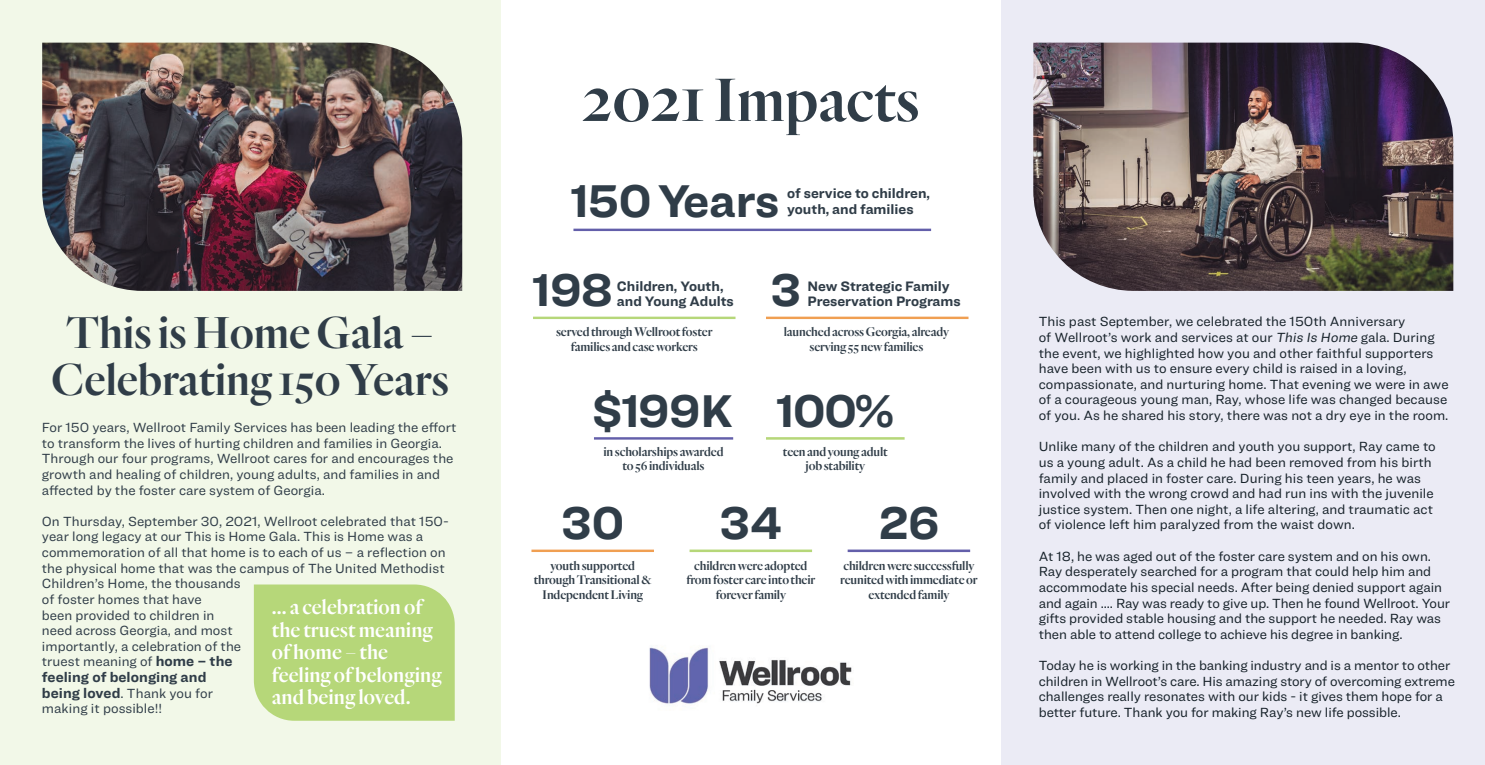
<style>
.page{position:relative;width:1485px;height:765px;background:#fff}
.page>*{position:absolute;margin:0;border:0;box-sizing:border-box;transform-origin:0 0}
.t1{font:600 63.12px "Quarto";letter-spacing:-.005em;color:#303d48}
.t2{font:700 47.62px "Ringside";letter-spacing:-.005em;color:#303d48}
.t3{font:600 46.25px/47.5px "Quarto";letter-spacing:-.005em;color:#303d48;text-align:center}
.Body_Copy{font:600 21.5px/22.6px "Quarto";letter-spacing:.005em;color:#fff}
.Body_Copy-2{font:700 14.62px "Ringside";letter-spacing:.005em;color:#303d48}
.t4{font:700 14.25px/15.6px "Ringside";color:#303d48}
.Body_Copy-3{font:13.75px/15.6px "Ringside";letter-spacing:-.005em;color:#17222a}
.Body_Copy-4{font:13.75px/15.6px "Ringside";letter-spacing:.005em;color:#303d48}
.t5{font:600 13px/14.2px "Quarto";letter-spacing:-.01em;color:#303d48;text-align:center}
.s1{font-weight:700;font-size:14.62px}
.s2{font-size:68px}
.s3{font-style:italic}
</style>
<div class="page">
<div style="left:1001px;top:0;width:484px;height:765px;background:#ebebf5"></div>
<div style="left:0;top:0;width:500px;height:765px;background:#f2f8e8"></div>
<img style="left:42px;top:43px;width:420px;height:248px">
<hr style="left:573px;top:229px;width:358px;height:2px;background:#635faa">
<img style="left:649px;top:646px;width:203px;height:58px">
<hr style="left:533px;top:317px;width:203px;height:2px;background:#b6d779">
<hr style="left:766px;top:317px;width:203px;height:2px;background:#f09f52">
<hr style="left:594px;top:437px;width:139px;height:3px;background:#635faa">
<hr style="left:766px;top:437px;width:139px;height:3px;background:#b6d779">
<hr style="left:690px;top:550px;width:122px;height:2px;background:#b6d779">
<hr style="left:531px;top:550px;width:123px;height:2px;background:#f09f52">
<hr style="left:848px;top:550px;width:122px;height:2px;background:#635faa">
<img style="left:1033px;top:43px;width:420px;height:248px">
<div style="left:254px;top:585px;width:201px;height:136px;background:#b6d779"></div>
<p class="t3" style="left:51px;top:308px;width:399px">This is Home Gala –<br>Celebrating 150 Years</p>
<p class="Body_Copy-4" style="left:42px;top:419px;width:416px">For 150 years, Wellroot Family Services has been leading the effort to transform the lives of hurting children and families in Georgia.<br>Through our four programs, Wellroot cares for and encourages the growth and healing of children, young adults, and families in and affected by the foster care system of Georgia.</p>
<p class="Body_Copy-4" style="left:42px;top:513px;width:409px">On Thursday, September 30, 2021, Wellroot celebrated that 150- year long legacy at our This is Home Gala. This is Home was a commemoration of all that home is to each of us – a reflection on the physical home that was the campus of The United Methodist Children’s Home, the thousands<br>of foster homes that have<br>been provided to children in<br>need across Georgia, and most<br>importantly, a celebration of the<br>truest meaning of <span class="s1">home – the</span></p>
<p class="Body_Copy-2" style="left:42px;top:666px;width:166px">feeling of belonging and</p>
<p class="Body_Copy-4" style="left:42px;top:685px;width:173px"><span class="s1">being loved</span>. Thank you for making it possible!!</p>
<p class="Body_Copy" style="left:272px;top:595px;width:171px">... a celebration of the truest meaning of home – the feeling of belonging and being loved.</p>
<p class="t1" style="left:582px;top:58px;width:339px"><span class="s2">2021</span> Impacts</p>
<p class="t2" style="left:570px;top:165px;width:210px">150 Years</p>
<p class="t4" style="left:787px;top:185px;width:144px">of service to children,</p>
<p class="t4" style="left:787px;top:201px;width:128px">youth, and families</p>
<p class="t2" style="left:532px;top:255px;width:82px">198</p>
<p class="t4" style="left:617px;top:278px;width:108px">Children, Youth,</p>
<p class="t4" style="left:617px;top:293px;width:118px">and Young Adults</p>
<p class="t5" style="left:556px;top:325px;width:158px">served through Wellroot foster families and case workers</p>
<p class="t2" style="left:771px;top:255px;width:32px">3</p>
<p class="t5" style="left:784px;top:325px;width:167px">launched across Georgia, already serving 55 new families</p>
<p class="t4" style="left:807px;top:278px;width:155px">New Strategic Family<br>Preservation Programs</p>
<p class="t2" style="left:592px;top:375px;width:143px">$199K</p>
<p class="t5" style="left:604px;top:445px;width:122px">in scholarships awarded to 56 individuals</p>
<p class="t2" style="left:776px;top:375px;width:120px">100%</p>
<p class="t5" style="left:783px;top:445px;width:106px">teen and young adult job stability</p>
<p class="t2" style="left:720px;top:488px;width:64px">34</p>
<p class="t5" style="left:686px;top:558px;width:130px">children were adopted from foster care into their forever family</p>
<p class="t2" style="left:561px;top:488px;width:65px">30</p>
<p class="t5" style="left:534px;top:558px;width:119px">youth supported through Transitional &amp;<br>Independent Living</p>
<p class="t2" style="left:878px;top:488px;width:62px">26</p>
<p class="t5" style="left:840px;top:558px;width:139px">children were successfully reunited with immediate or extended family</p>
<p class="Body_Copy-3" style="left:1039px;top:314px;width:411px">This past September, we celebrated the 150th Anniversary<br>of Wellroot’s work and services at our <span class="s3">This Is Home</span>gala. During the event, we highlighted how you and other faithful supporters have been with us to ensure every child is raised in a loving, compassionate, and nurturing home. That evening we were in awe of a courageous young man, Ray, whose life was changed because of you. As he shared his story, there was not a dry eye in the room.</p>
<p class="Body_Copy-3" style="left:1039px;top:439px;width:399px">Unlike many of the children and youth you support, Ray came to us a young adult. As a child he had been removed from his birth family and placed in foster care. During his teen years, he was involved with the wrong crowd and had run ins with the juvenile justice system. Then one night, a life altering, and traumatic act of violence left him paralyzed from the waist down.</p>
<p class="Body_Copy-3" style="left:1039px;top:548px;width:413px">At 18, he was aged out of the foster care system and on his own.<br>Ray desperately searched for a program that could help him and accommodate his special needs. After being denied support again and again .... Ray was ready to give up. Then he found Wellroot. Your gifts provided stable housing and the support he needed. Ray was then able to attend college to achieve his degree in banking.</p>
<p class="Body_Copy-3" style="left:1039px;top:657px;width:418px">Today he is working in the banking industry and is a mentor to other children in Wellroot’s care. His amazing story of overcoming extreme challenges really resonates with our kids - it gives them hope for a better future. Thank you for making Ray’s new life possible.</p>
</div>
